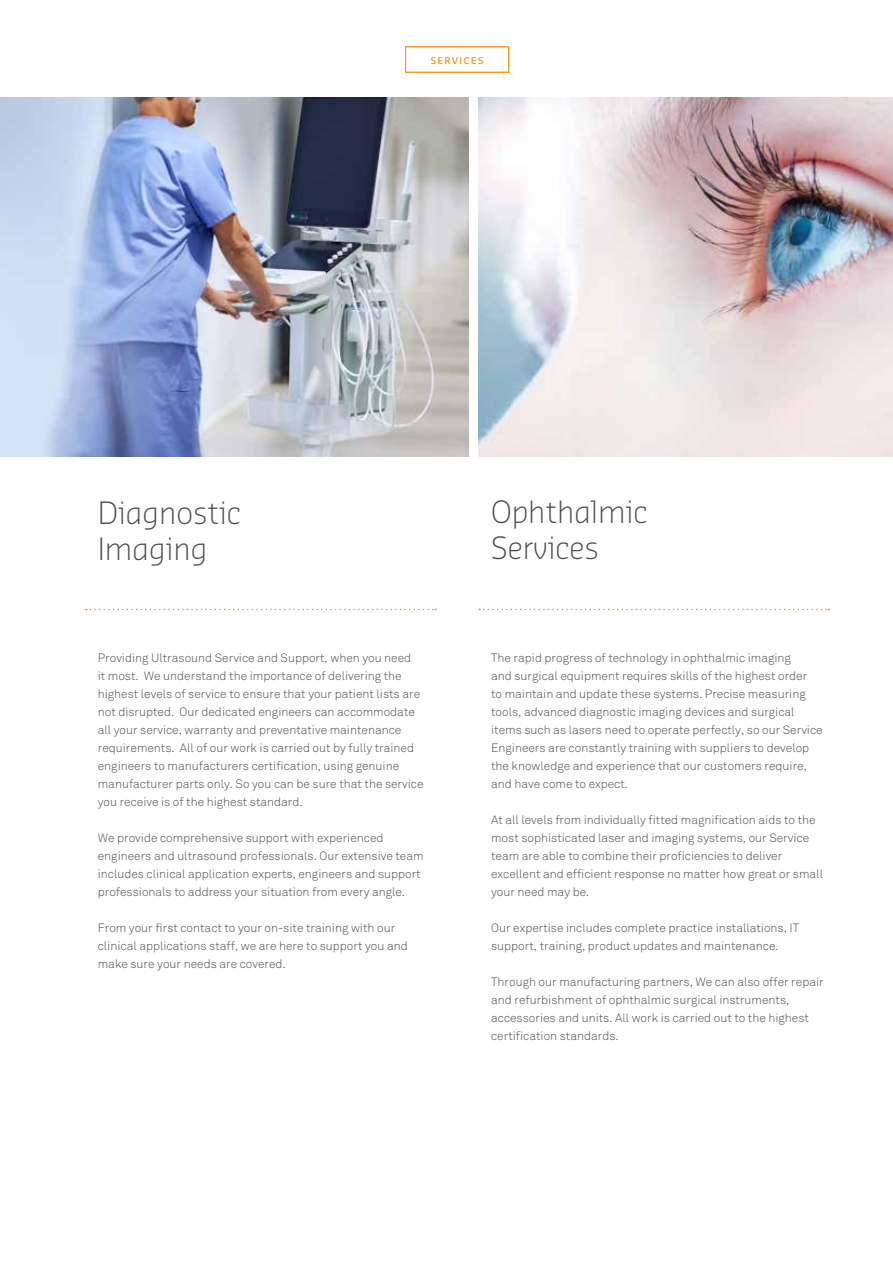
<style>
.page{position:relative;width:893px;height:1263px;background:#fff}
.page>*{position:absolute;margin:0;border:0;box-sizing:border-box;transform-origin:0 0}
.t1{font:300 30px/36px "Sansa Pro";color:#4d4d4f}
.t2{font:300 12px/18px "Akkurat";color:#4d4d4f}
.t3{font:300 9px "Sansa Pro";letter-spacing:.2em;color:#f7921e}
.s1{font-weight:400}
</style>
<div class="page">
<img style="left:1px;top:98px;width:468px;height:358px">
<img style="left:478px;top:98px;width:415px;height:358px">
<svg style="left:86px;top:609px;width:350px;height:1px"></svg>
<svg style="left:479px;top:609px;width:350px;height:1px"></svg>
<div style="left:405px;top:46px;width:104px;height:27px;border:1px solid #f7921e"></div>
<p class="t3" style="left:430px;top:55px;width:54px"><span class="s1">S</span>SERVICES</p>
<h1 class="t1" style="left:98px;top:494px;width:145px">Diagnostic<br>Imaging</h1>
<h1 class="t1" style="left:491px;top:493px;width:158px">Ophthalmic<br>Services</h1>
<p class="t2" style="left:98px;top:649px;width:327px">Providing Ultrasound Service and Support, when you need<br>it most. We understand the importance of delivering the highest levels of service to ensure that your patient lists are not disrupted. Our dedicated engineers can accommodate all your service, warranty and preventative maintenance requirements. All of our work is carried out by fully trained engineers to manufacturers certification, using genuine manufacturer parts only. So you can be sure that the service you receive is of the highest standard.</p>
<p class="t2" style="left:98px;top:829px;width:327px">We provide comprehensive support with experienced engineers and ultrasound professionals. Our extensive team includes clinical application experts, engineers and support professionals to address your situation from every angle.</p>
<p class="t2" style="left:98px;top:919px;width:311px">From your first contact to your on-site training with our clinical applications staff, we are here to support you and make sure your needs are covered.</p>
<p class="t2" style="left:491px;top:649px;width:333px">The rapid progress of technology in ophthalmic imaging<br>and surgical equipment requires skills of the highest order<br>to maintain and update these systems. Precise measuring tools, advanced diagnostic imaging devices and surgical items such as lasers need to operate perfectly, so our Service Engineers are constantly training with suppliers to develop the knowledge and experience that our customers require, and have come to expect.</p>
<p class="t2" style="left:491px;top:811px;width:333px">At all levels from individually fitted magnification aids to the most sophisticated laser and imaging systems, our Service team are able to combine their proficiencies to deliver excellent and efficient response no matter how great or small your need may be.</p>
<p class="t2" style="left:491px;top:919px;width:310px">Our expertise includes complete practice installations, IT support, training, product updates and maintenance.</p>
<p class="t2" style="left:491px;top:973px;width:334px">Through our manufacturing partners, We can also offer repair and refurbishment of ophthalmic surgical instruments, accessories and units. All work is carried out to the highest certification standards.</p>
</div>
